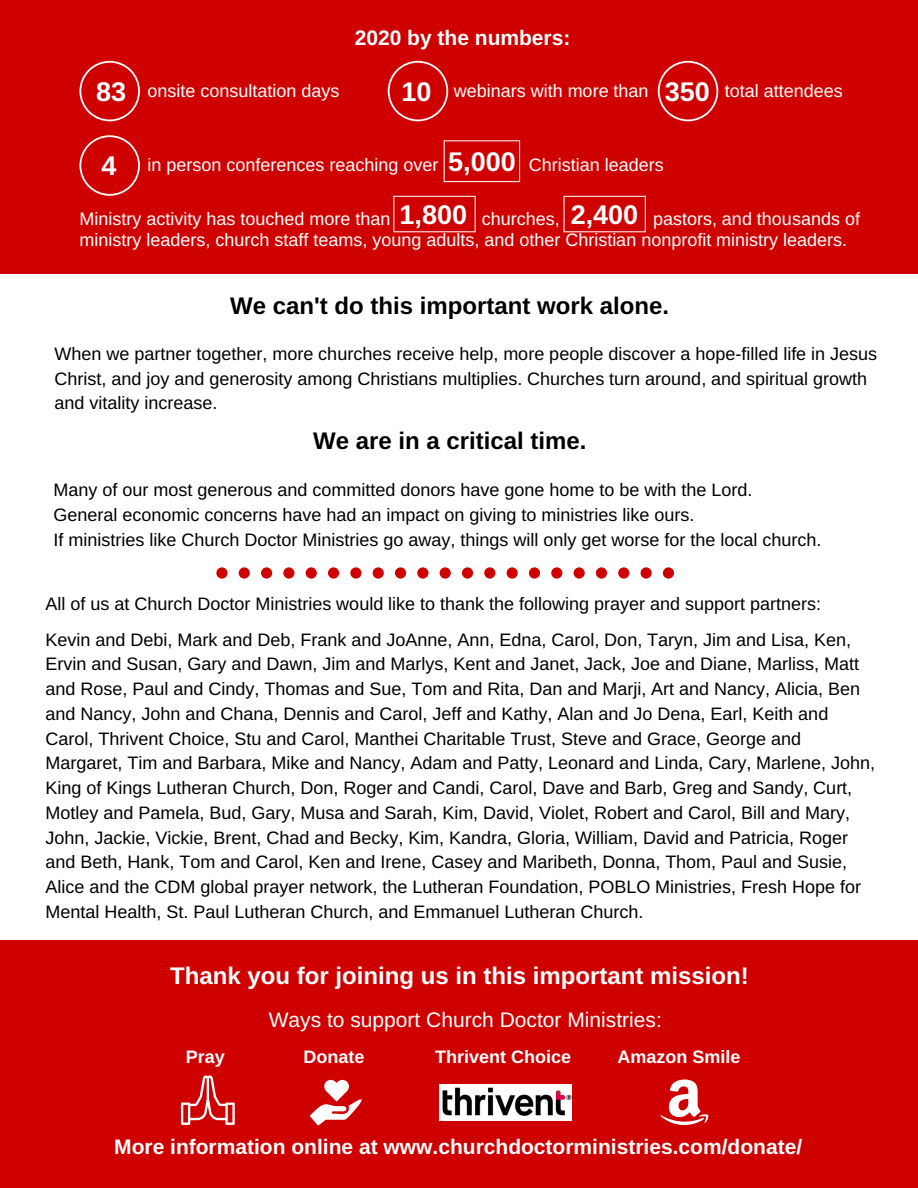
<style>
.page{position:relative;width:918px;height:1188px;background:#fff}
.page>*{position:absolute;margin:0;border:0;box-sizing:border-box;transform-origin:0 0}
.t1{font:700 27px "Arimo";color:#fff}
.t2{font:700 24px "Arimo";color:#000}
.t3{font:700 24px "Arimo";color:#fff}
.t4{font:700 21px "Arimo";color:#fff}
.t5{font:21px "Arimo";color:#fff}
.t6{font:18px/24.8px "Arimo";color:#000}
.t7{font:18px/21.1px "Arimo";color:#fff}
.t8{font:700 18px "Arimo";color:#fff}
.s1{font-weight:700;font-size:27px}
</style>
<div class="page">
<div style="left:0;top:0;width:918px;height:274px;background:#cf0000"></div>
<svg style="left:79px;top:61px;width:61px;height:60px"></svg>
<svg style="left:388px;top:61px;width:60px;height:60px"></svg>
<svg style="left:79px;top:135px;width:61px;height:61px"></svg>
<svg style="left:658px;top:61px;width:60px;height:60px"></svg>
<svg style="left:444px;top:140px;width:76px;height:42px"></svg>
<svg style="left:564px;top:196px;width:82px;height:36px"></svg>
<svg style="left:393px;top:196px;width:83px;height:36px"></svg>
<svg style="left:216px;top:567px;width:458px;height:12px"></svg>
<div style="left:0;top:941px;width:918px;height:247px;background:#cf0000"></div>
<svg style="left:181px;top:1075px;width:54px;height:50px"></svg>
<svg style="left:310px;top:1079px;width:52px;height:46px"></svg>
<svg style="left:660px;top:1079px;width:49px;height:46px"></svg>
<img style="left:439px;top:1084px;width:133px;height:36px">
<p class="t4" style="left:355px;top:26px;width:217px">2020 by the numbers:</p>
<p class="t7" style="left:96px;top:81px;width:245px"><span class="s1">83</span> onsite consultation days</p>
<p class="t7" style="left:401px;top:81px;width:249px"><span class="s1">10</span> webinars with more than</p>
<h1 class="t1" style="left:665px;top:76px;width:47px">350</h1>
<p class="t7" style="left:725px;top:81px;width:119px">total attendees</p>
<h1 class="t1" style="left:101px;top:151px;width:17px">4</h1>
<p class="t7" style="left:148px;top:154px;width:518px">in person conferences reaching over <span class="s1">5,000</span> Christian leaders</p>
<p class="t7" style="left:79px;top:208px;width:782px">Ministry activity has touched more than <span class="s1">1,800</span> churches, <span class="s1">2,400</span> pastors, and thousands of ministry leaders, church staff teams, young adults, and other Christian nonprofit ministry leaders.</p>
<h2 class="t2" style="left:230px;top:293px;width:440px">We can't do this important work alone.</h2>
<p class="t6" style="left:54px;top:341px;width:824px">When we partner together, more churches receive help, more people discover a hope-filled life in Jesus<br>Christ, and joy and generosity among Christians multiplies. Churches turn around, and spiritual growth and vitality increase.</p>
<h2 class="t2" style="left:313px;top:428px;width:275px">We are in a critical time.</h2>
<p class="t6" style="left:54px;top:477px;width:769px">Many of our most generous and committed donors have gone home to be with the Lord.<br>General economic concerns have had an impact on giving to ministries like ours.<br>If ministries like Church Doctor Ministries go away, things will only get worse for the local church.</p>
<p class="t6" style="left:45px;top:592px;width:777px">All of us at Church Doctor Ministries would like to thank the following prayer and support partners:</p>
<p class="t6" style="left:45px;top:627px;width:831px">Kevin and Debi, Mark and Deb, Frank and JoAnne, Ann, Edna, Carol, Don, Taryn, Jim and Lisa, Ken, Ervin and Susan, Gary and Dawn, Jim and Marlys, Kent and Janet, Jack, Joe and Diane, Marliss, Matt and Rose, Paul and Cindy, Thomas and Sue, Tom and Rita, Dan and Marji, Art and Nancy, Alicia, Ben and Nancy, John and Chana, Dennis and Carol, Jeff and Kathy, Alan and Jo Dena, Earl, Keith and Carol, Thrivent Choice, Stu and Carol, Manthei Charitable Trust, Steve and Grace, George and Margaret, Tim and Barbara, Mike and Nancy, Adam and Patty, Leonard and Linda, Cary, Marlene, John, King of Kings Lutheran Church, Don, Roger and Candi, Carol, Dave and Barb, Greg and Sandy, Curt, Motley and Pamela, Bud, Gary, Musa and Sarah, Kim, David, Violet, Robert and Carol, Bill and Mary, John, Jackie, Vickie, Brent, Chad and Becky, Kim, Kandra, Gloria, William, David and Patricia, Roger and Beth, Hank, Tom and Carol, Ken and Irene, Casey and Maribeth, Donna, Thom, Paul and Susie, Alice and the CDM global prayer network, the Lutheran Foundation, POBLO Ministries, Fresh Hope for Mental Health, St. Paul Lutheran Church, and Emmanuel Lutheran Church.</p>
<h2 class="t3" style="left:170px;top:962px;width:580px">Thank you for joining us in this important mission!</h2>
<p class="t5" style="left:269px;top:1008px;width:395px">Ways to support Church Doctor Ministries:</p>
<p class="t8" style="left:186px;top:1046px;width:41px">Pray</p>
<p class="t8" style="left:303px;top:1046px;width:62px">Donate</p>
<p class="t8" style="left:435px;top:1046px;width:137px">Thrivent Choice</p>
<p class="t8" style="left:617px;top:1046px;width:124px">Amazon Smile</p>
<p class="t4" style="left:114px;top:1135px;width:690px">More information online at www.churchdoctorministries.com/donate/</p>
</div>
